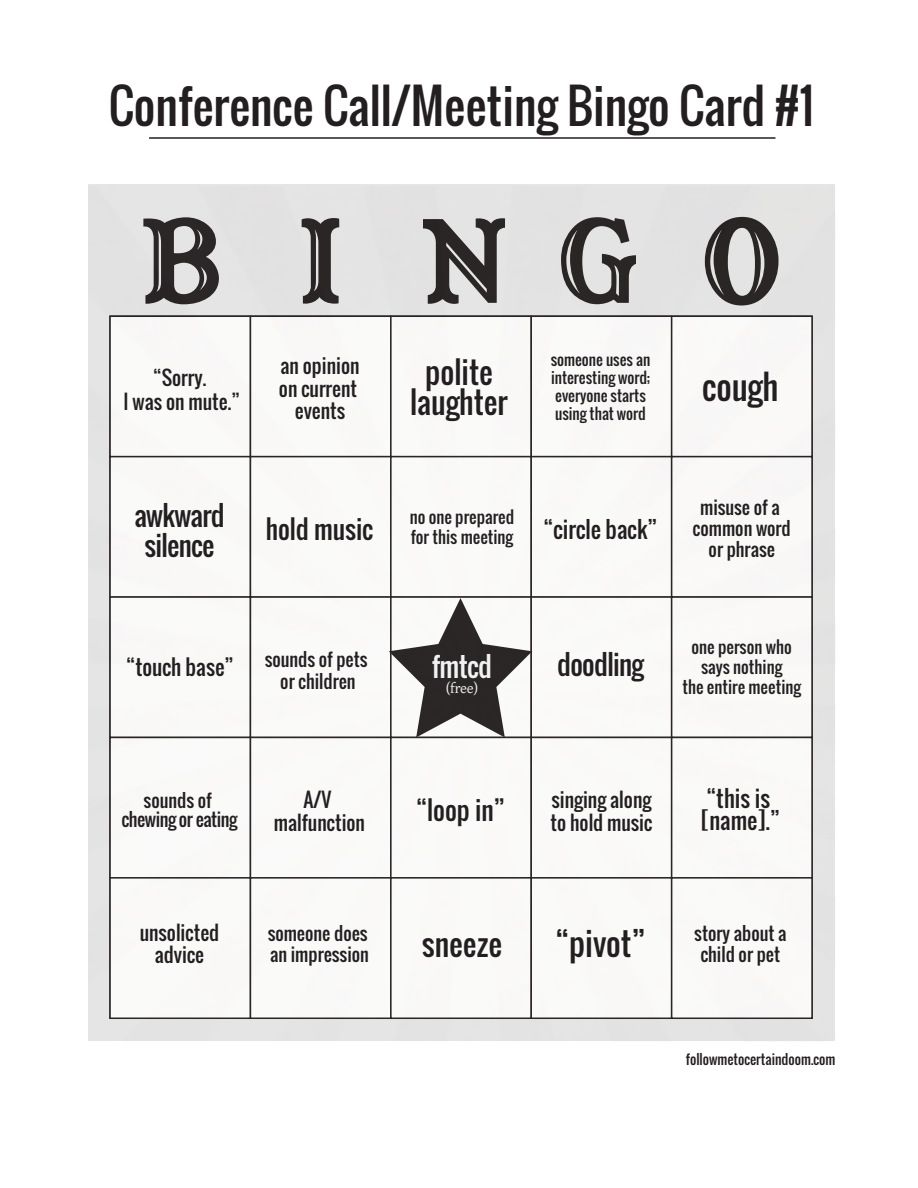
<style>
.page{position:relative;width:918px;height:1188px;background:#fff}
.page>*{position:absolute;margin:0;border:0;box-sizing:border-box;transform-origin:0 0}
.t1{font:115.5px "Captain Howdy";letter-spacing:.605em;color:#231f20}
.t2{font:46.5px "Oswald";color:#231f20}
.t3{font:33px "Oswald";color:#231f20}
.t4{font:31.5px "Oswald";color:#231f20}
.t5{font:30px/30px "Oswald";color:#231f20;text-align:center}
.t6{font:27px/30px "Oswald";letter-spacing:-.025em;color:#231f20;text-align:center}
.t7{font:27px "Oswald";letter-spacing:-.02em;color:#f2f3f4}
.t8{font:25.5px "Oswald";color:#231f20}
.t9{font:22.5px/22.5px "Oswald";color:#231f20}
.t10{font:21px "Oswald";color:#231f20}
.t11{font:19.5px/23.4px "Oswald";color:#231f20;text-align:center}
.t12{font:18px/21.6px "Oswald";color:#231f20;text-align:center}
.t13{font:18px/19.5px "Oswald";letter-spacing:-.025em;color:#231f20;text-align:center}
.t14{font:16.5px/19.8px "Oswald";color:#231f20}
.t15{font:15px/18px "Oswald";color:#231f20}
.t16{font:15px "Gentium";color:#f2f3f4}
.t17{font:13.5px "Oswald";color:#231f20}
</style>
<div class="page">
<img style="left:88px;top:186px;width:747px;height:855px">
<hr style="left:149px;top:137px;width:627px;height:2px;background:#231f20">
<h2 class="t2" style="left:109px;top:71px;width:707px">Conference Call/Meeting Bingo Card #1</h2>
<h1 class="t1" style="left:139px;top:188px;width:641px">BINGO</h1>
<p class="t11" style="left:123px;top:366px;width:118px">“Sorry.<br>I was on mute.”</p>
<p class="t11" style="left:279px;top:355px;width:82px;line-height:22.5px">an opinion on current events</p>
<h3 class="t5" style="left:410px;top:357px;width:99px">polite laughter</h3>
<p class="t15" style="left:551px;top:351px;width:101px">someone uses an interesting word; everyone starts using that word</p>
<h3 class="t3" style="left:702px;top:362px;width:78px">cough</h3>
<h3 class="t6" style="left:134px;top:500px;width:92px">awkward silence</h3>
<h3 class="t8" style="left:266px;top:509px;width:109px">hold music</h3>
<p class="t14" style="left:410px;top:507px;width:106px">no one prepared for this meeting</p>
<p class="t9" style="left:544px;top:519px;width:115px">“circle back”</p>
<p class="t12" style="left:693px;top:497px;width:99px;line-height:21px">misuse of a common word or phrase</p>
<p class="t10" style="left:126px;top:652px;width:109px">“touch base”</p>
<p class="t12" style="left:265px;top:649px;width:104px">sounds of pets or children</p>
<h3 class="t7" style="left:432px;top:646px;width:62px">fmtcd</h3>
<p class="t16" style="left:446px;top:677px;width:34px">(free)</p>
<h3 class="t6" style="left:557px;top:650px;width:88px">doodling</h3>
<p class="t14" style="left:682px;top:637px;width:120px;text-align:center">one person who says nothing<br>the entire meeting</p>
<p class="t13" style="left:122px;top:790px;width:117px">sounds of chewing or eating</p>
<p class="t11" style="left:274px;top:788px;width:93px">A/V malfunction</p>
<h3 class="t8" style="left:416px;top:791px;width:91px">“loop in”</h3>
<p class="t11" style="left:551px;top:788px;width:103px;text-align:left">singing along to hold music</p>
<p class="t9" style="left:701px;top:787px;width:81px">“this is [name].”</p>
<p class="t11" style="left:140px;top:921px;width:81px;line-height:22.5px">unsolicted advice</p>
<p class="t12" style="left:268px;top:922px;width:103px;text-align:left">someone does an impression</p>
<p class="t12" style="left:694px;top:922px;width:94px">story about a</p>
<h3 class="t4" style="left:555px;top:920px;width:92px">“pivot”</h3>
<h3 class="t5" style="left:422px;top:929px;width:82px">sneeze</h3>
<p class="t12" style="left:701px;top:944px;width:81px">child or pet</p>
<p class="t17" style="left:686px;top:1049px;width:151px">followmetocertaindoom.com</p>
</div>
